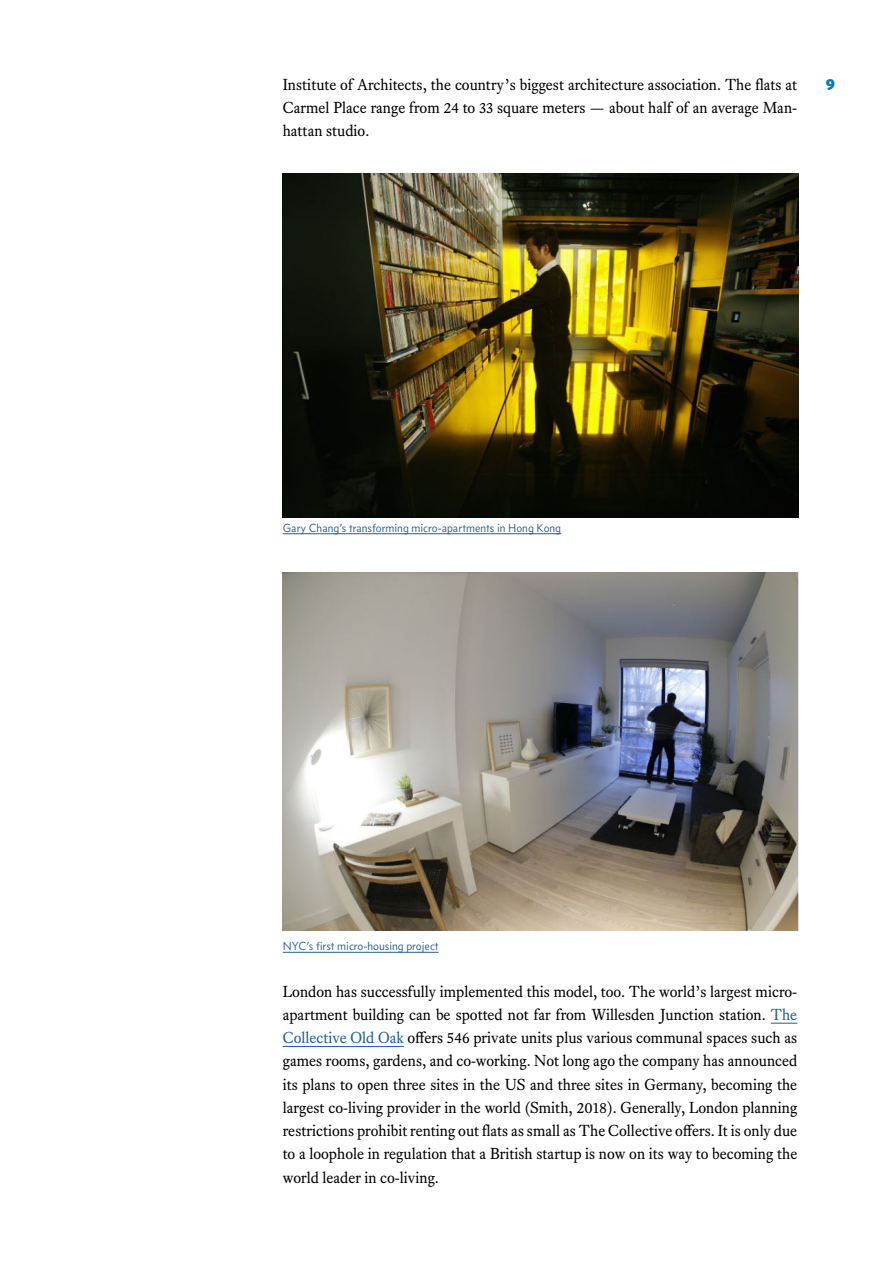
<style>
.page{position:relative;width:893px;height:1263px;background:#fff}
.page>*{position:absolute;margin:0;border:0;box-sizing:border-box;transform-origin:0 0}
.t1{font:15.75px/23.2px "Equity Text B";color:#000}
.t2{font:15.75px "Concourse T7";color:#007ab2}
.t3{font:12px "Concourse T3";color:#215e9e}
.s1{color:#215e9e}
</style>
<div class="page">
<hr style="left:283px;top:533px;width:278px;height:1px;background:#215e9e">
<hr style="left:283px;top:952px;width:156px;height:1px;background:#215e9e">
<svg style="left:771px;top:1023px;width:26px;height:1px"></svg>
<hr style="left:283px;top:1046px;width:121px;height:1px;background:#215e9e">
<img style="left:283px;top:573px;width:515px;height:358px">
<img style="left:283px;top:173px;width:515px;height:345px">
<p class="t1" style="left:283px;top:73px;width:516px">Institute of Architects, the country’s biggest architecture association. The flats at</p>
<p class="t2" style="left:826px;top:75px;width:11px">9</p>
<p class="t1" style="left:283px;top:96px;width:516px">Carmel Place range from 24 to 33 square meters — about half of an average Man&shy;hattan studio.</p>
<p class="t3" style="left:283px;top:521px;width:280px">Gary Chang’s transforming micro-apartments in Hong Kong</p>
<p class="t3" style="left:283px;top:939px;width:157px">NYC’s first micro-housing project</p>
<p class="t1" style="left:283px;top:979px;width:516px;text-align:justify">London has successfully implemented this model, too. The world’s largest micro&shy;apartment building can be spotted not far from Willesden Junction station. <span class="s1">The Collective Old Oak</span> offers 546 private units plus various communal spaces such as games rooms, gardens, and co-working. Not long ago the company has announced its plans to open three sites in the US and three sites in Germany, becoming the largest co-living provider in the world (Smith, 2018). Generally, London planning restrictions prohibit renting out flats as small as The Collective offers. It is only due to a loophole in regulation that a British startup is now on its way to becoming the world leader in co-living.</p>
</div>
